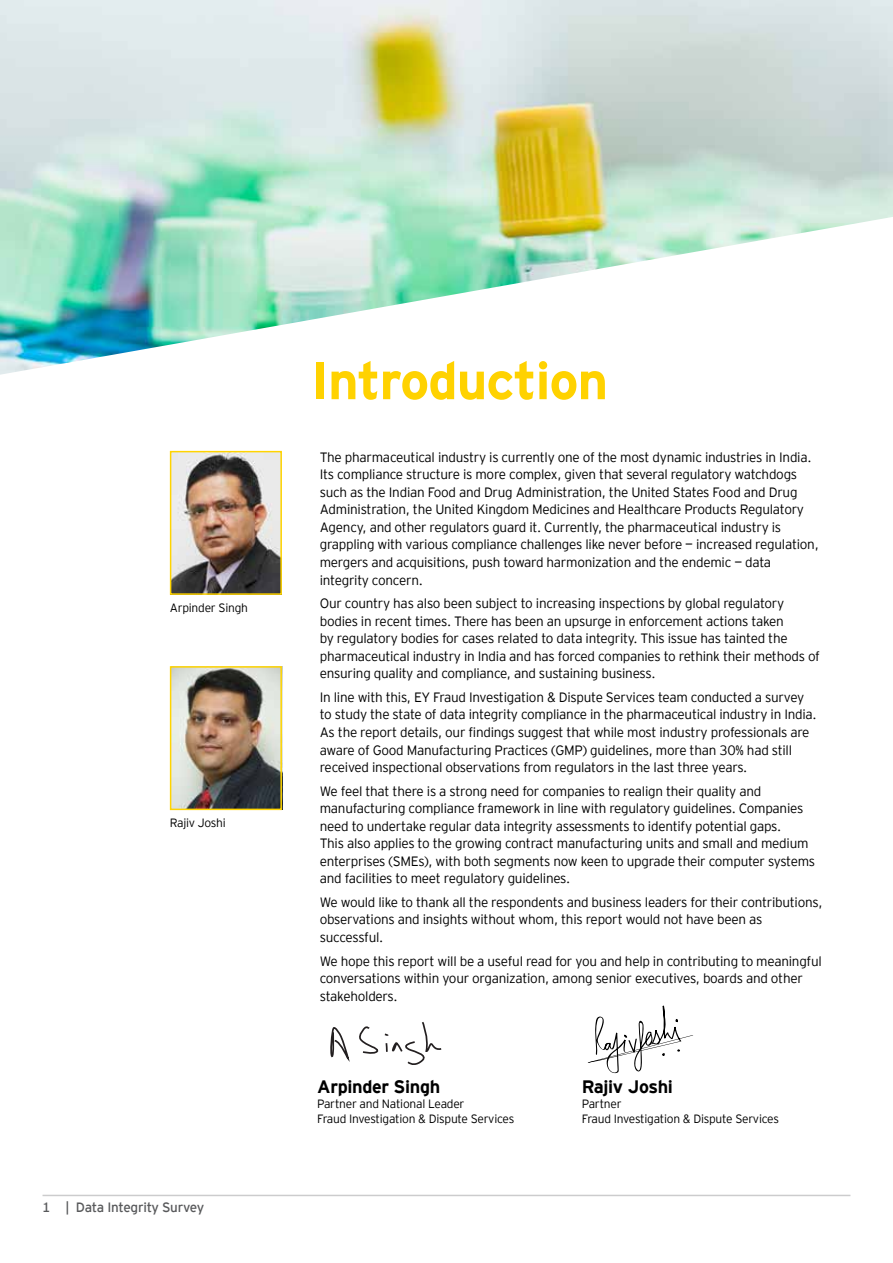
<style>
.page{position:relative;width:893px;height:1263px;background:#fff}
.page>*{position:absolute;margin:0;border:0;box-sizing:border-box;transform-origin:0 0}
.t1{font:700 52.5px "EY Interstate";letter-spacing:-.02em;color:#ffd200}
.t2{font:700 18px "EY Interstate";letter-spacing:-.02em;color:#000}
.t3{font:300 13.5px/17.5px "EY Interstate";letter-spacing:-.02em;color:#000}
.t4{font:13.5px "EY Interstate";letter-spacing:-.02em;color:#58595b}
.t5{font:300 12px/15px "EY Interstate";letter-spacing:-.02em;color:#000}
</style>
<div class="page">
<img style="left:0;top:0;width:893px;height:375px">
<img style="left:173px;top:454px;width:106px;height:138px">
<img style="left:173px;top:669px;width:106px;height:138px">
<div style="left:170px;top:666px;width:112px;height:144px;border:2px solid #ffd400"></div>
<div style="left:170px;top:451px;width:112px;height:144px;border:2px solid #ffd400"></div>
<svg style="left:359px;top:1022px;width:83px;height:43px"></svg>
<svg style="left:330px;top:1027px;width:20px;height:35px"></svg>
<svg style="left:588px;top:1006px;width:105px;height:67px"></svg>
<hr style="left:43px;top:1195px;width:807px;height:1px;background:#cccccd">
<p class="t5" style="left:170px;top:600px;width:80px">Arpinder Singh</p>
<p class="t5" style="left:170px;top:815px;width:58px">Rajiv Joshi</p>
<p class="t4" style="left:42px;top:1197px;width:164px">1 | Data Integrity Survey</p>
<h1 class="t1" style="left:311px;top:343px;width:298px">Introduction</h1>
<p class="t3" style="left:320px;top:447px;width:501px">The pharmaceutical industry is currently one of the most dynamic industries in India.<br>Its compliance structure is more complex, given that several regulatory watchdogs such as the Indian Food and Drug Administration, the United States Food and Drug Administration, the United Kingdom Medicines and Healthcare Products Regulatory Agency, and other regulators guard it. Currently, the pharmaceutical industry is grappling with various compliance challenges like never before — increased regulation, mergers and acquisitions, push toward harmonization and the endemic — data integrity concern.</p>
<p class="t3" style="left:320px;top:594px;width:502px">Our country has also been subject to increasing inspections by global regulatory bodies in recent times. There has been an upsurge in enforcement actions taken<br>by regulatory bodies for cases related to data integrity. This issue has tainted the pharmaceutical industry in India and has forced companies to rethink their methods of ensuring quality and compliance, and sustaining business.</p>
<p class="t3" style="left:320px;top:687px;width:498px">In line with this, EY Fraud Investigation &amp; Dispute Services team conducted a survey to study the state of data integrity compliance in the pharmaceutical industry in India.<br>As the report details, our findings suggest that while most industry professionals are aware of Good Manufacturing Practices (GMP) guidelines, more than 30% had still received inspectional observations from regulators in the last three years.</p>
<p class="t3" style="left:320px;top:781px;width:497px">We feel that there is a strong need for companies to realign their quality and manufacturing compliance framework in line with regulatory guidelines. Companies need to undertake regular data integrity assessments to identify potential gaps.<br>This also applies to the growing contract manufacturing units and small and medium enterprises (SMEs), with both segments now keen to upgrade their computer systems and facilities to meet regulatory guidelines.</p>
<p class="t3" style="left:320px;top:892px;width:504px">We would like to thank all the respondents and business leaders for their contributions, observations and insights without whom, this report would not have been as successful.</p>
<p class="t3" style="left:320px;top:951px;width:504px">We hope this report will be a useful read for you and help in contributing to meaningful conversations within your organization, among senior executives, boards and other stakeholders.</p>
<h2 class="t2" style="left:317px;top:1073px;width:125px">Arpinder Singh</h2>
<p class="t5" style="left:317px;top:1095px;width:199px">Partner and National Leader<br>Fraud Investigation &amp; Dispute Services</p>
<h2 class="t2" style="left:582px;top:1073px;width:93px">Rajiv Joshi</h2>
<p class="t5" style="left:582px;top:1095px;width:199px">Partner<br>Fraud Investigation &amp; Dispute Services</p>
</div>
